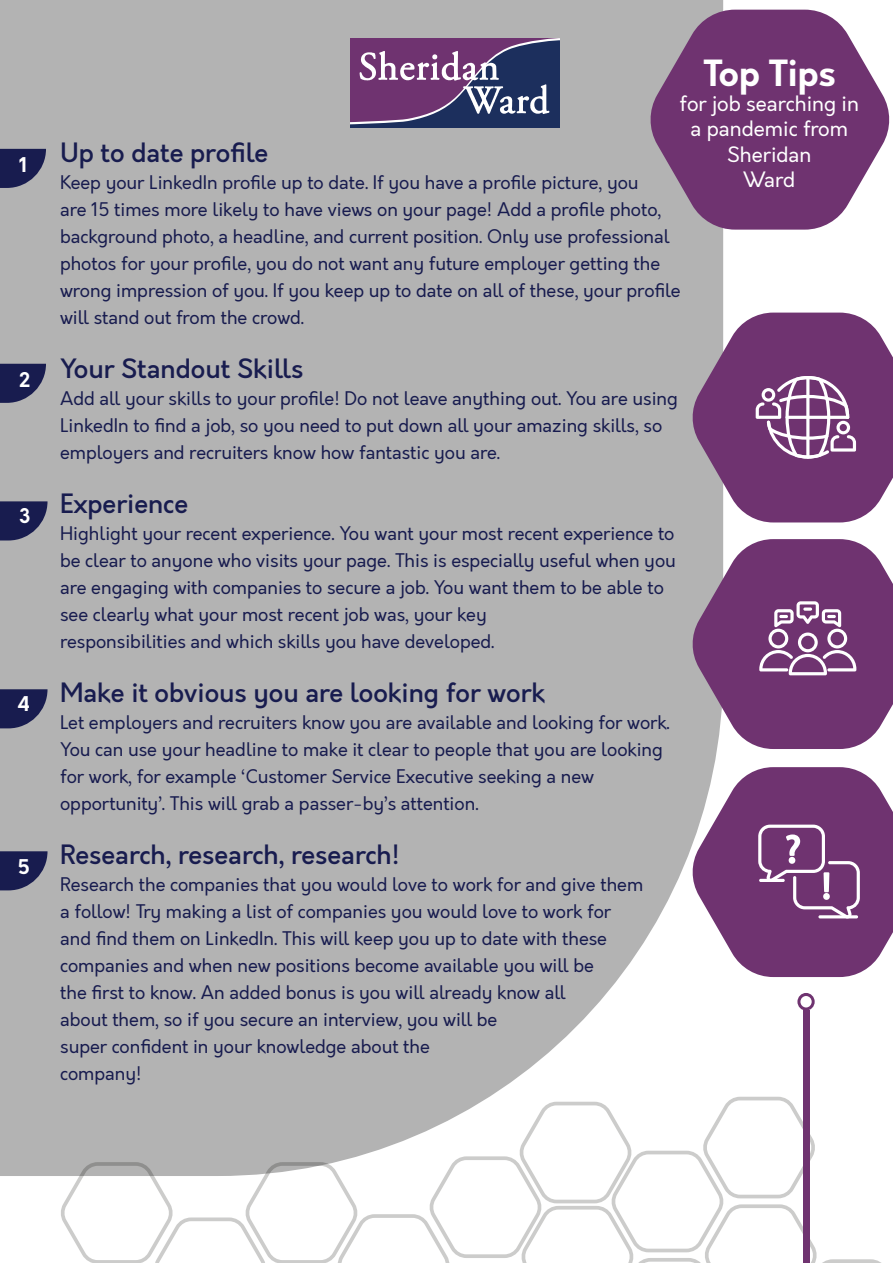
<style>
.page{position:relative;width:893px;height:1263px;background:#fff}
.page>*{position:absolute;margin:0;border:0;box-sizing:border-box;transform-origin:0 0}
.t1{font:700 34.5px "Orkney";color:#fff}
.t2{font:500 25.5px "Orkney";color:#181c4f}
.t3{font:20.25px/25.3px "Orkney";color:#fff;text-align:center}
.t4{font:700 19.5px "Orkney";color:#fff}
.t5{font:18px/27px "Orkney";color:#181c4f}
</style>
<div class="page">
<div style="left:0;top:0;width:723px;height:1176px;background:#b3b3b3"></div>
<svg style="left:60px;top:1097px;width:821px;height:166px"></svg>
<svg style="left:350px;top:39px;width:209px;height:89px;background:#624d7c"></svg>
<svg style="left:0;top:149px;width:46px;height:39px;background:#343761"></svg>
<svg style="left:0;top:364px;width:46px;height:39px;background:#343861"></svg>
<svg style="left:0;top:501px;width:48px;height:39px;background:#343861"></svg>
<svg style="left:0;top:689px;width:48px;height:39px;background:#343861"></svg>
<svg style="left:0;top:851px;width:48px;height:39px;background:#343861"></svg>
<svg style="left:690px;top:539px;width:203px;height:210px;background:#855686"></svg>
<svg style="left:690px;top:313px;width:203px;height:209px;background:#865887"></svg>
<svg style="left:690px;top:767px;width:203px;height:210px"></svg>
<div style="left:823px;top:893px;width:7px;height:7px;background:#fff;border-radius:50%"></div>
<hr style="left:818px;top:915px;width:40px;height:3px;background:#fff;border-radius:2px">
<hr style="left:759px;top:879px;width:26px;height:3px;background:#fff;border-radius:2px">
<div style="left:803px;top:1010px;width:6px;height:253px;background:#6f3370"></div>
<svg style="left:797px;top:993px;width:18px;height:17px"></svg>
<svg style="left:648px;top:10px;width:242px;height:220px;background:#865887"></svg>
<p class="t4" style="left:19px;top:152px;width:10px">1</p>
<p class="t4" style="left:19px;top:366px;width:13px">2</p>
<p class="t4" style="left:19px;top:503px;width:13px">3</p>
<p class="t4" style="left:18px;top:690px;width:14px">4</p>
<p class="t4" style="left:18px;top:854px;width:13px">5</p>
<h1 class="t1" style="left:703px;top:50px;width:134px">Top Tips</h1>
<p class="t3" style="left:680px;top:91px;width:181px">for job searching in a pandemic from<br>Sheridan<br>Ward</p>
<h2 class="t2" style="left:60px;top:136px;width:210px">Up to date profile</h2>
<p class="t5" style="left:60px;top:169px;width:622px">Keep your LinkedIn profile up to date. If you have a profile picture, you<br>are 15 times more likely to have views on your page! Add a profile photo, background photo, a headline, and current position. Only use professional photos for your profile, you do not want any future employer getting the wrong impression of you. If you keep up to date on all of these, your profile will stand out from the crowd.</p>
<h2 class="t2" style="left:60px;top:352px;width:245px">Your Standout Skills</h2>
<p class="t5" style="left:60px;top:385px;width:619px">Add all your skills to your profile! Do not leave anything out. You are using<br>LinkedIn to find a job, so you need to put down all your amazing skills, so employers and recruiters know how fantastic you are.</p>
<h2 class="t2" style="left:60px;top:487px;width:130px">Experience</h2>
<p class="t5" style="left:60px;top:520px;width:617px">Highlight your recent experience. You want your most recent experience to be clear to anyone who visits your page. This is especially useful when you are engaging with companies to secure a job. You want them to be able to see clearly what your most recent job was, your key<br>responsibilities and which skills you have developed.</p>
<h2 class="t2" style="left:60px;top:676px;width:486px">Make it obvious you are looking for work</h2>
<p class="t5" style="left:60px;top:709px;width:611px">Let employers and recruiters know you are available and looking for work.<br>You can use your headline to make it clear to people that you are looking for work, for example ‘Customer Service Executive seeking a new opportunity’. This will grab a passer-by’s attention.</p>
<h2 class="t2" style="left:60px;top:838px;width:341px">Research, research, research!</h2>
<p class="t5" style="left:60px;top:871px;width:585px">Research the companies that you would love to work for and give them a follow! Try making a list of companies you would love to work for and find them on LinkedIn. This will keep you up to date with these companies and when new positions become available you will be<br>the first to know. An added bonus is you will already know all<br>about them, so if you secure an interview, you will be<br>super confident in your knowledge about the<br>company!</p>
</div>
